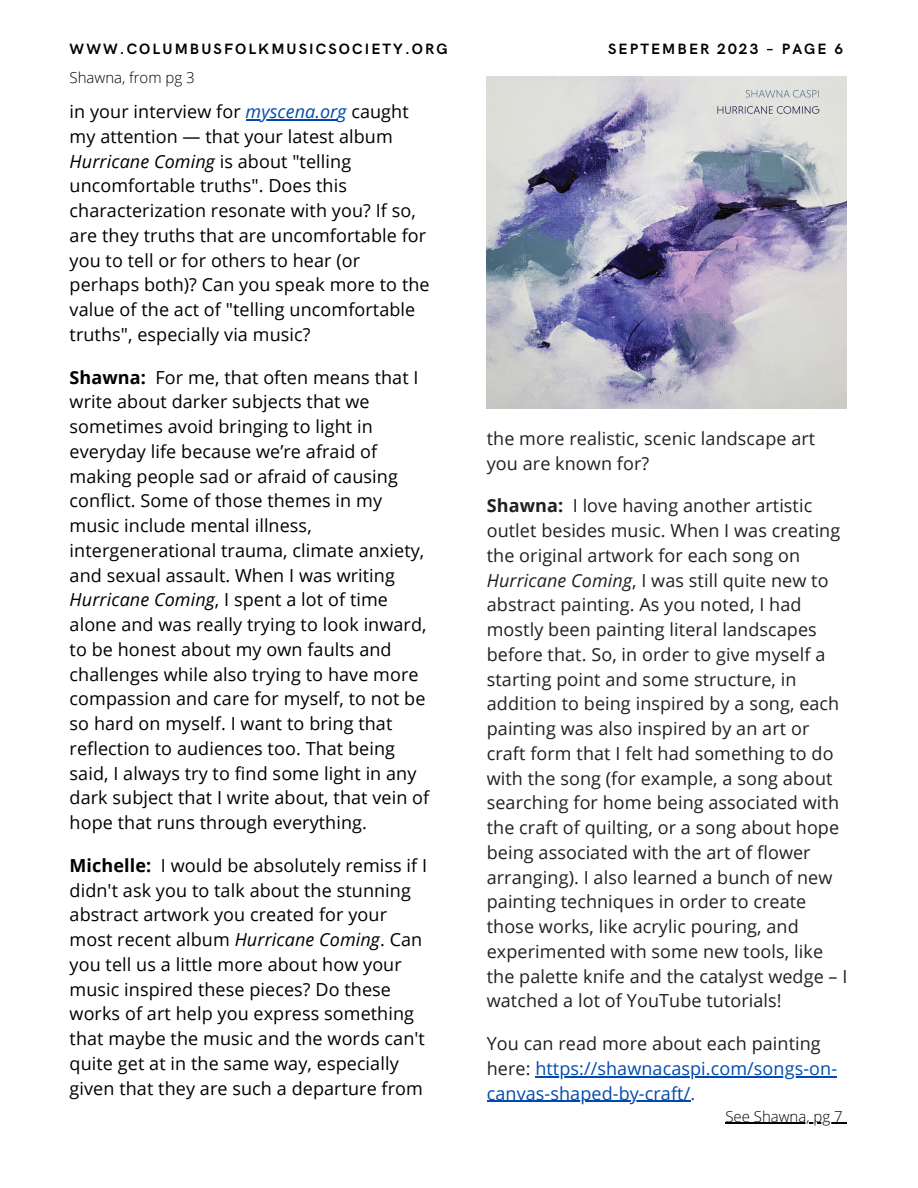
<style>
.page{position:relative;width:918px;height:1188px;background:#fff}
.page>*{position:absolute;margin:0;border:0;box-sizing:border-box;transform-origin:0 0}
.t1{font:18px/24.8px "Open Sans";letter-spacing:.005em;color:#000}
.t2{font:18px/24.8px "Open Sans";letter-spacing:.005em;color:#231f20}
.t3{font:18px/24.8px "Open Sans";letter-spacing:.005em;color:#004aad}
.t4{font:700 15px "HK Grotesk";letter-spacing:.14em;color:#000}
.t5{font:300 15px "Open Sans";color:#000}
.s1{font-style:italic;color:#004aad}
.s2{font-style:italic}
.s3{font-weight:700}
.s4{color:#231f20}
</style>
<div class="page">
<img style="left:487px;top:77px;width:360px;height:332px">
<hr style="left:535px;top:1076px;width:302px;height:1px;background:#004aad">
<hr style="left:487px;top:1101px;width:203px;height:1px;background:#004aad">
<hr style="left:246px;top:119px;width:92px;height:1px;background:#004aad">
<hr style="left:725px;top:1123px;width:118px;height:1px;background:#000">
<p class="t4" style="left:70px;top:40px;width:380px">WWW.COLUMBUSFOLKMUSICSOCIETY.ORG</p>
<p class="t4" style="left:608px;top:40px;width:237px">SEPTEMBER 2023 – PAGE 6</p>
<p class="t5" style="left:70px;top:67px;width:127px">Shawna, from pg 3</p>
<p class="t1" style="left:70px;top:99px;width:362px">in your interview for <span class="s1">myscena.org</span> caught my attention — that your latest album <span class="s2">Hurricane Coming</span> is about "telling uncomfortable truths". Does this characterization resonate with you? If so, are they truths that are uncomfortable for you to tell or for others to hear (or perhaps both)? Can you speak more to the value of the act of "telling uncomfortable truths", especially via music?</p>
<p class="t1" style="left:70px;top:364px;width:361px"><span class="s3">Shawna:</span> For me, that often means that I write about darker subjects that we sometimes avoid bringing to light in everyday life because we’re afraid of making people sad or afraid of causing conflict. Some of those themes in my music include mental illness, intergenerational trauma, climate anxiety, and sexual assault. When I was writing <span class="s2">Hurricane Coming</span>, I spent a lot of time alone and was really trying to look inward, to be honest about my own faults and challenges while also trying to have more compassion and care for myself, to not be so hard on myself. I want to bring that reflection to audiences too. That being said, I always try to find some light in any dark subject that I write about, that vein of hope that runs through everything.</p>
<p class="t1" style="left:70px;top:853px;width:359px"><span class="s3">Michelle:</span> I would be absolutely remiss if I didn't ask you to talk about the stunning abstract artwork you created for your most recent album <span class="s2">Hurricane Coming</span>. Can you tell us a little more about how your music inspired these pieces? Do these works of art help you express something that maybe the music and the words can't quite get at in the same way, especially given that they are such a departure from</p>
<p class="t2" style="left:487px;top:426px;width:330px">the more realistic, scenic landscape art you are known for?</p>
<p class="t2" style="left:487px;top:493px;width:362px"><span class="s3">Shawna:</span> I love having another artistic outlet besides music. When I was creating the original artwork for each song on <span class="s2">Hurricane Coming</span>, I was still quite new to abstract painting. As you noted, I had mostly been painting literal landscapes before that. So, in order to give myself a starting point and some structure, in addition to being inspired by a song, each painting was also inspired by an art or craft form that I felt had something to do with the song (for example, a song about searching for home being associated with the craft of quilting, or a song about hope being associated with the art of flower arranging). I also learned a bunch of new painting techniques in order to create those works, like acrylic pouring, and experimented with some new tools, like the palette knife and the catalyst wedge – I watched a lot of YouTube tutorials!</p>
<p class="t3" style="left:487px;top:1031px;width:352px"><span class="s4">You can read more about each painting here:</span> https://shawnacaspi.com/songs-on&shy;canvas-shaped-by-craft/.</p>
<p class="t5" style="left:725px;top:1106px;width:119px">See Shawna, pg 7</p>
</div>
